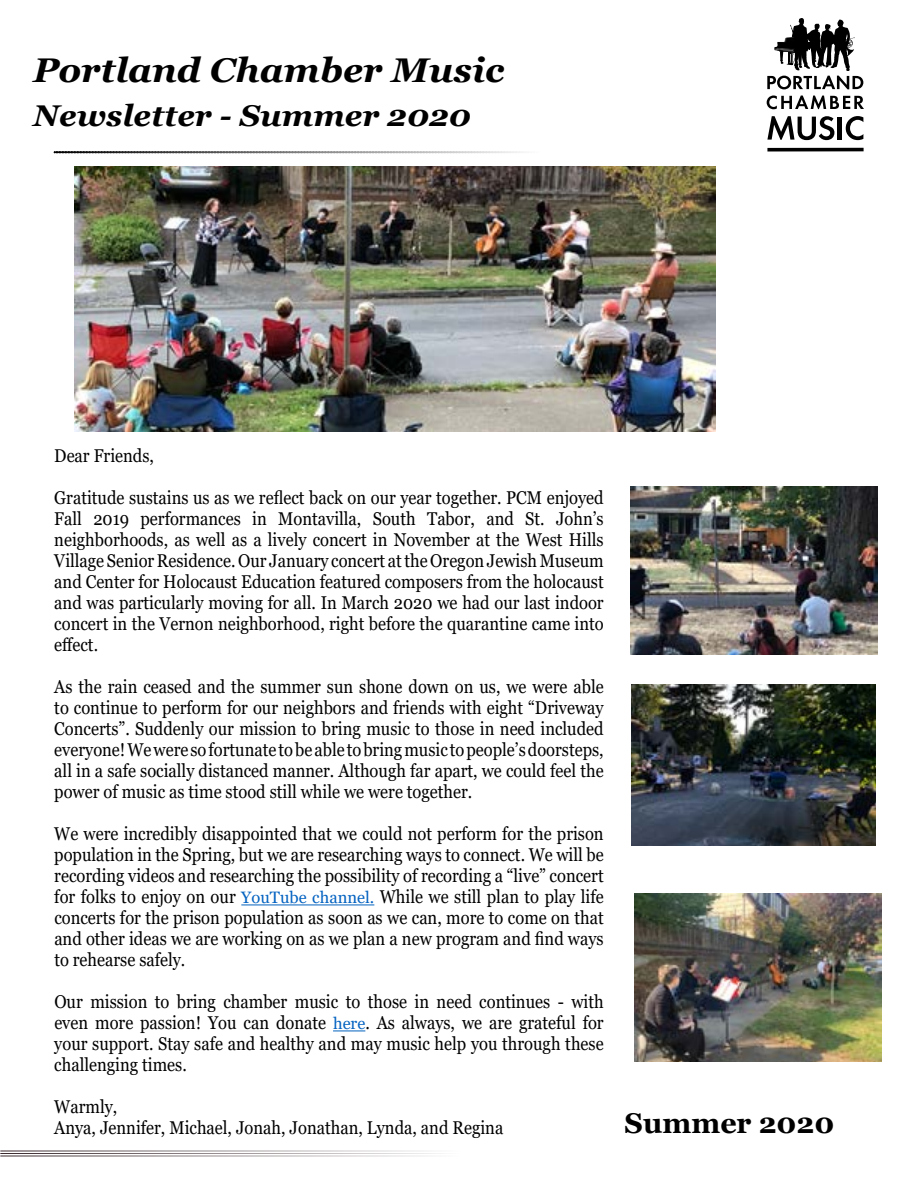
<style>
.page{position:relative;width:918px;height:1188px;background:#fff}
.page>*{position:absolute;margin:0;border:0;box-sizing:border-box;transform-origin:0 0}
.t1{font:italic 700 34.2px "Georgia";color:#000;scale:1.05 1}
.t2{font:italic 700 30px "Georgia";color:#000;scale:1.05 1}
.t3{font:700 28.5px "Georgia";color:#000}
.t4{font:18.45px/21px "Georgia";color:#000;text-align:justify;scale:.89 1}
.s1{font-size:16.5px;color:#0563c1}
</style>
<div class="page">
<hr style="left:241px;top:905px;width:133px;height:1px;background:#0563c1">
<hr style="left:333px;top:1031px;width:32px;height:1px;background:#0563c1">
<svg style="left:54px;top:151px;width:469px;height:2px"></svg>
<hr style="left:1px;top:1150px;width:459px;height:2px;background:#39292c">
<hr style="left:1px;top:1153px;width:459px;height:1px;background:#39292c">
<hr style="left:1px;top:1155px;width:459px;height:2px;background:#39292c">
<hr style="left:838px;top:117px;width:4px;height:23px;background:#000">
<svg style="left:846px;top:116px;width:17px;height:24px"></svg>
<svg style="left:767px;top:116px;width:67px;height:24px"></svg>
<svg style="left:767px;top:95px;width:97px;height:14px"></svg>
<svg style="left:767px;top:18px;width:96px;height:71px"></svg>
<svg style="left:767px;top:148px;width:97px;height:4px"></svg>
<img style="left:774px;top:37px;width:23px;height:15px">
<img style="left:75px;top:166px;width:641px;height:266px">
<img style="left:630px;top:486px;width:247px;height:168px">
<img style="left:632px;top:684px;width:244px;height:162px">
<img style="left:635px;top:894px;width:247px;height:168px">
<h1 class="t1" style="left:33px;top:48px;width:451px">Portland Chamber Music</h1>
<h2 class="t2" style="left:33px;top:96px;width:419px">Newsletter - Summer 2020</h2>
<p class="t4" style="left:54px;top:446px;width:113px">Dear Friends,</p>
<p class="t4" style="left:54px;top:488px;width:619px">Gratitude sustains us as we reflect back on our year together. PCM enjoyed Fall 2019 performances in Montavilla, South Tabor, and St. John’s neighborhoods, as well as a lively concert in November at the West Hills Village Senior Residence. Our January concert at the Oregon Jewish Museum and Center for Holocaust Education featured composers from the holocaust and was particularly moving for all. In March 2020 we had our last indoor concert in the Vernon neighborhood, right before the quarantine came into effect.</p>
<p class="t4" style="left:54px;top:677px;width:619px">As the rain ceased and the summer sun shone down on us, we were able to continue to perform for our neighbors and friends with eight “Driveway Concerts”. Suddenly our mission to bring music to those in need included everyone! We were so fortunate to be able to bring music to people’s doorsteps, all in a safe socially distanced manner. Although far apart, we could feel the power of music as time stood still while we were together.</p>
<p class="t4" style="left:54px;top:824px;width:619px">We were incredibly disappointed that we could not perform for the prison population in the Spring, but we are researching ways to connect. We will be recording videos and researching the possibility of recording a “live” concert for folks to enjoy on our <span class="s1">YouTube channel.</span> While we still plan to play life concerts for the prison population as soon as we can, more to come on that and other ideas we are working on as we plan a new program and find ways to rehearse safely.</p>
<p class="t4" style="left:54px;top:992px;width:619px">Our mission to bring chamber music to those in need continues - with even more passion! You can donate <span class="s1">here</span>. As always, we are grateful for your support. Stay safe and healthy and may music help you through these challenging times.</p>
<p class="t4" style="left:54px;top:1097px;width:506px">Warmly,<br>Anya, Jennifer, Michael, Jonah, Jonathan, Lynda, and Regina</p>
<h3 class="t3" style="left:625px;top:1105px;width:211px">Summer 2020</h3>
</div>
